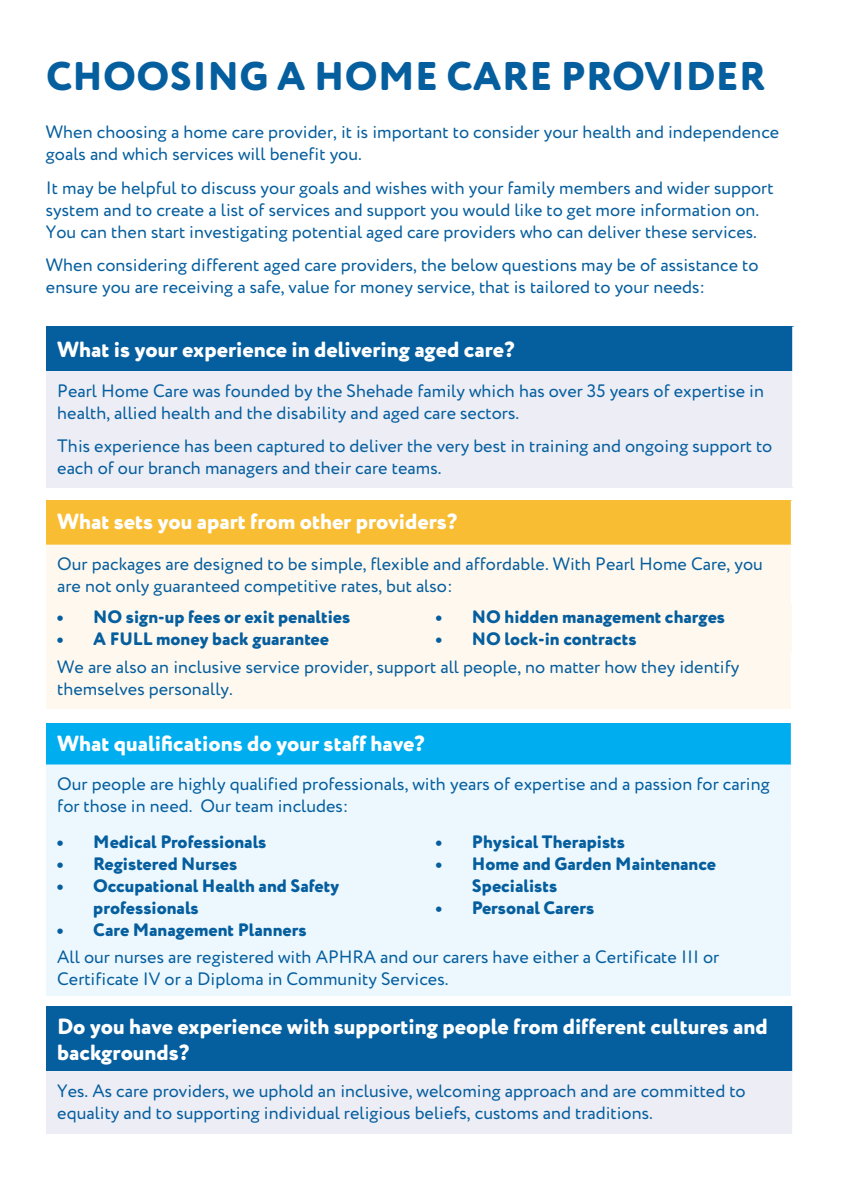
<style>
.page{position:relative;width:842px;height:1191px;background:#fff}
.page>*{position:absolute;margin:0;border:0;box-sizing:border-box;transform-origin:0 0}
.t1{font:800 40px "Circe Rounded";letter-spacing:.01em;color:#055e9e}
.t2{font:800 22px/26px "Circe Rounded";color:#fff}
.t3{font:18px/22px "Circe Rounded";color:#055e9e}
.t4{font:800 18px/22px "Circe Rounded";color:#055e9e}
</style>
<div class="page">
<div style="left:46px;top:723px;width:746px;height:41px;background:#00aeef"></div>
<div style="left:46px;top:764px;width:745px;height:232px;background:#ecf8fe"></div>
<hr style="left:791px;top:723px;width:2px;height:41px;background:#fff">
<div style="left:46px;top:326px;width:747px;height:45px;background:#055e9e"></div>
<div style="left:46px;top:371px;width:747px;height:116px;background:#ecedf5"></div>
<hr style="left:792px;top:326px;width:2px;height:45px;background:#fff">
<hr style="left:792px;top:371px;width:2px;height:116px;background:#fff">
<div style="left:46px;top:1006px;width:747px;height:65px;background:#055e9e"></div>
<div style="left:46px;top:1071px;width:747px;height:63px;background:#ecedf5"></div>
<hr style="left:792px;top:1006px;width:2px;height:65px;background:#fff">
<hr style="left:792px;top:1071px;width:2px;height:63px;background:#fff">
<div style="left:46px;top:500px;width:746px;height:44px;background:#f8bd32"></div>
<div style="left:46px;top:544px;width:746px;height:165px;background:#fff8ee"></div>
<hr style="left:791px;top:500px;width:2px;height:44px;background:#fff">
<hr style="left:791px;top:544px;width:2px;height:59px;background:#fff">
<hr style="left:791px;top:653px;width:2px;height:56px;background:#fff">
<h1 class="t1" style="left:46px;top:52px;width:721px">CHOOSING A HOME CARE PROVIDER</h1>
<p class="t3" style="left:46px;top:122px;width:735px">When choosing a home care provider, it is important to consider your health and independence goals and which services will benefit you.</p>
<p class="t3" style="left:46px;top:177px;width:729px">It may be helpful to discuss your goals and wishes with your family members and wider support system and to create a list of services and support you would like to get more information on.<br>You can then start investigating potential aged care providers who can deliver these services.</p>
<p class="t3" style="left:46px;top:255px;width:714px">When considering different aged care providers, the below questions may be of assistance to ensure you are receiving a safe, value for money service, that is tailored to your needs:</p>
<p class="t2" style="left:57px;top:337px;width:459px">What is your experience in delivering aged care?</p>
<p class="t3" style="left:57px;top:380px;width:708px">Pearl Home Care was founded by the Shehade family which has over 35 years of expertise in health, allied health and the disability and aged care sectors.</p>
<p class="t3" style="left:57px;top:435px;width:717px">This experience has been captured to deliver the very best in training and ongoing support to each of our branch managers and their care teams.</p>
<p class="t2" style="left:57px;top:509px;width:402px">What sets you apart from other providers?</p>
<p class="t3" style="left:57px;top:553px;width:707px">Our packages are designed to be simple, flexible and affordable. With Pearl Home Care, you are not only guaranteed competitive rates, but also:</p>
<p class="t4" style="left:57px;top:606px;width:295px">• NO sign-up fees or exit penalties</p>
<p class="t4" style="left:57px;top:628px;width:273px">• A FULL money back guarantee</p>
<p class="t4" style="left:436px;top:606px;width:291px">• NO hidden management charges</p>
<p class="t4" style="left:436px;top:628px;width:202px">• NO lock-in contracts</p>
<p class="t3" style="left:57px;top:656px;width:684px">We are also an inclusive service provider, support all people, no matter how they identify themselves personally.</p>
<p class="t2" style="left:57px;top:731px;width:369px">What qualifications do your staff have?</p>
<p class="t3" style="left:57px;top:773px;width:714px">Our people are highly qualified professionals, with years of expertise and a passion for caring for those in need. Our team includes:</p>
<p class="t4" style="left:57px;top:831px;width:211px">• Medical Professionals</p>
<p class="t4" style="left:57px;top:853px;width:182px">• Registered Nurses</p>
<p class="t4" style="left:93px;top:875px;width:248px;text-indent:-36px">• Occupational Health and Safety professionals</p>
<p class="t4" style="left:57px;top:919px;width:251px">• Care Management Planners</p>
<p class="t4" style="left:436px;top:831px;width:191px">• Physical Therapists</p>
<p class="t4" style="left:472px;top:853px;width:246px;text-indent:-36px">• Home and Garden Maintenance<br>Specialists</p>
<p class="t4" style="left:436px;top:897px;width:160px">• Personal Carers</p>
<p class="t3" style="left:57px;top:946px;width:664px">All our nurses are registered with APHRA and our carers have either a Certificate III or<br>Certificate IV or a Diploma in Community Services.</p>
<p class="t2" style="left:57px;top:1014px;width:712px">Do you have experience with supporting people from different cultures and backgrounds?</p>
<p class="t3" style="left:57px;top:1080px;width:690px">Yes. As care providers, we uphold an inclusive, welcoming approach and are committed to equality and to supporting individual religious beliefs, customs and traditions.</p>
</div>
